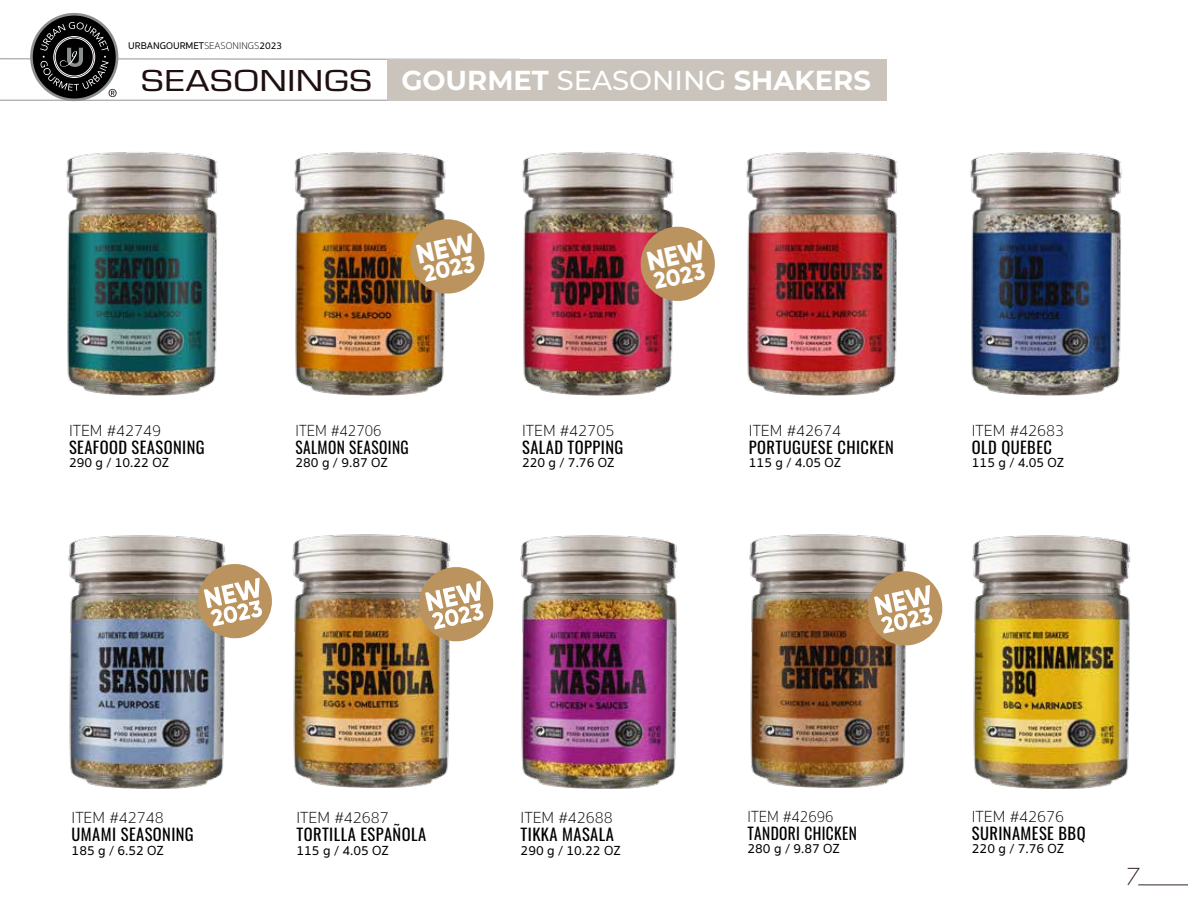
<style>
.page{position:relative;width:1188px;height:918px;background:#fff}
.page>*{position:absolute;margin:0;border:0;box-sizing:border-box;transform-origin:0 0}
.t1{font:29.7px "Eurostile BQ";color:#1f0f10;scale:1.25 1}
.t2{font:700 27.45px "Montserrat";color:#fff}
.t3{font:300 24px "Geosans";color:#332525}
.t4{font:800 23.1px "Gilroy";color:#fff}
.t5{font:16.5px "Oswald";letter-spacing:.025em;color:#000}
.t6{font:100 16.5px "Sukhumvit Set";color:#000}
.t7{font:16.5px "Oswald";letter-spacing:.025em;color:#000;scale:.93 1}
.t8{font:100 16.5px "Sukhumvit Set";color:#000;scale:.93 1}
.t9{font:500 13.5px "Sukhumvit Set";color:#000}
.t10{font:500 9.9px "Sukhumvit Set";color:#000}
.s1{font-weight:100}
.s2{font-weight:500}
</style>
<div class="page">
<img style="left:970px;top:152px;width:152px;height:244px">
<img style="left:746px;top:152px;width:152px;height:244px">
<img style="left:522px;top:152px;width:152px;height:244px">
<img style="left:294px;top:152px;width:152px;height:244px">
<img style="left:66px;top:152px;width:152px;height:244px">
<img style="left:972px;top:535px;width:159px;height:254px">
<img style="left:749px;top:534px;width:158px;height:254px">
<img style="left:520px;top:535px;width:158px;height:254px">
<img style="left:292px;top:534px;width:159px;height:254px">
<img style="left:68px;top:535px;width:158px;height:254px">
<svg style="left:865px;top:568px;width:78px;height:81px"></svg>
<svg style="left:416px;top:564px;width:78px;height:81px"></svg>
<svg style="left:194px;top:561px;width:78px;height:81px"></svg>
<hr style="left:1138px;top:885px;width:50px;height:1px;background:#332525">
<hr style="left:0;top:100px;width:520px;height:1px;background:#929497">
<div style="left:387px;top:59px;width:499px;height:41px;background:#cbc4bc"></div>
<svg style="left:30px;top:13px;width:88px;height:88px"></svg>
<div style="left:33px;top:16px;width:83px;height:82px;background:#000;border-radius:50%"></div>
<svg style="left:0;top:22px;width:519px;height:75px"></svg>
<svg style="left:407px;top:216px;width:78px;height:81px;background:#bd9b6d"></svg>
<svg style="left:637px;top:223px;width:78px;height:81px;background:#c39473"></svg>
<p class="t10" style="left:128px;top:39px;width:156px">URBANGOURMET<span class="s1">SEASONINGS</span>2023</p>
<h1 class="t1" style="left:141px;top:64px;width:187px">SEASONINGS</h1>
<h2 class="t2" style="left:401px;top:61px;width:471px">GOURMET <span class="s2">SEASONING</span> SHAKERS</h2>
<h3 class="t4" style="left:421px;top:260px;width:53px;rotate:-12deg">2023</h3>
<h3 class="t4" style="left:651px;top:267px;width:53px;rotate:-12deg">2023</h3>
<p class="t6" style="left:69px;top:419px;width:94px">ITEM #42749</p>
<p class="t5" style="left:69px;top:433px;width:137px">SEAFOOD SEASONING</p>
<p class="t9" style="left:69px;top:454px;width:102px">290 g / 10.22 OZ</p>
<p class="t8" style="left:296px;top:419px;width:94px">ITEM #42706</p>
<p class="t7" style="left:296px;top:432px;width:123px">SALMON SEASOING</p>
<p class="t9" style="left:296px;top:453px;width:94px">280 g / 9.87 OZ</p>
<p class="t6" style="left:522px;top:419px;width:94px">ITEM #42705</p>
<p class="t5" style="left:522px;top:432px;width:103px">SALAD TOPPING</p>
<p class="t9" style="left:522px;top:453px;width:94px">220 g / 7.76 OZ</p>
<p class="t6" style="left:749px;top:419px;width:94px">ITEM #42674</p>
<p class="t5" style="left:749px;top:432px;width:146px">PORTUGUESE CHICKEN</p>
<p class="t9" style="left:749px;top:453px;width:94px">115 g / 4.05 OZ</p>
<p class="t6" style="left:972px;top:419px;width:94px">ITEM #42683</p>
<p class="t5" style="left:972px;top:432px;width:82px">OLD QUEBEC</p>
<p class="t9" style="left:972px;top:453px;width:94px">115 g / 4.05 OZ</p>
<p class="t6" style="left:72px;top:807px;width:94px">ITEM #42748</p>
<p class="t5" style="left:72px;top:820px;width:124px">UMAMI SEASONING</p>
<p class="t9" style="left:72px;top:841px;width:94px">185 g / 6.52 OZ</p>
<p class="t6" style="left:297px;top:807px;width:94px">ITEM #42687</p>
<p class="t5" style="left:297px;top:820px;width:131px">TORTILLA ESPAÑOLA</p>
<p class="t9" style="left:297px;top:841px;width:94px">115 g / 4.05 OZ</p>
<p class="t6" style="left:521px;top:807px;width:94px">ITEM #42688</p>
<p class="t5" style="left:521px;top:820px;width:95px">TIKKA MASALA</p>
<p class="t9" style="left:521px;top:841px;width:102px">290 g / 10.22 OZ</p>
<p class="t8" style="left:748px;top:805px;width:94px">ITEM #42696</p>
<p class="t7" style="left:748px;top:818px;width:119px">TANDORI CHICKEN</p>
<p class="t9" style="left:748px;top:839px;width:94px">280 g / 9.87 OZ</p>
<p class="t6" style="left:972px;top:805px;width:94px">ITEM #42676</p>
<p class="t5" style="left:972px;top:818px;width:115px">SURINAMESE BBQ</p>
<p class="t9" style="left:972px;top:839px;width:94px">220 g / 7.76 OZ</p>
<h3 class="t3" style="left:1127px;top:864px;width:15px">7</h3>
</div>
